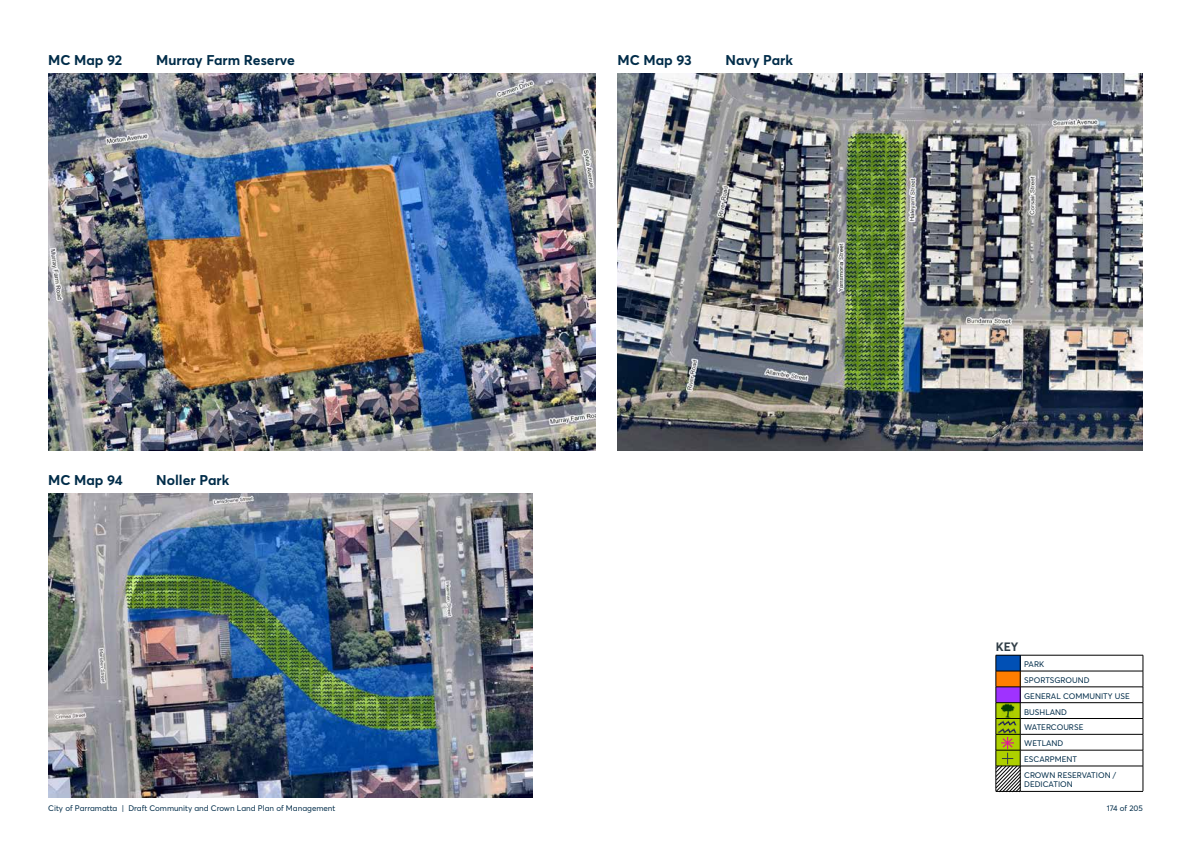
<style>
.page{position:relative;width:1191px;height:842px;background:#fff}
.page>*{position:absolute;margin:0;border:0;box-sizing:border-box;transform-origin:0 0}
.t1{font:700 14px "Parramatta";color:#002c49}
.t2{font:700 12px "Parramatta";color:#323f48}
.t3{font:8px/15.8px "Parramatta";color:#002c49}
</style>
<div class="page">
<img style="left:48px;top:493px;width:485px;height:304px">
<img style="left:617px;top:73px;width:525px;height:378px">
<img style="left:48px;top:73px;width:547px;height:378px">
<hr style="left:1020px;top:655px;width:123px;height:1px;background:#000">
<hr style="left:1020px;top:671px;width:123px;height:1px;background:#000">
<hr style="left:1020px;top:687px;width:123px;height:1px;background:#000">
<hr style="left:1020px;top:702px;width:123px;height:1px;background:#000">
<hr style="left:1020px;top:718px;width:123px;height:1px;background:#000">
<hr style="left:1020px;top:734px;width:123px;height:1px;background:#000">
<hr style="left:1020px;top:750px;width:123px;height:1px;background:#000">
<hr style="left:1020px;top:766px;width:123px;height:1px;background:#000">
<svg style="left:1142px;top:655px;width:1px;height:136px"></svg>
<hr style="left:1020px;top:791px;width:123px;height:1px;background:#000">
<svg style="left:995px;top:655px;width:26px;height:138px;background:#837d4d"></svg>
<h1 class="t1" style="left:48px;top:50px;width:76px">MC Map 92</h1>
<h1 class="t1" style="left:156px;top:50px;width:140px">Murray Farm Reserve</h1>
<h1 class="t1" style="left:48px;top:470px;width:76px">MC Map 94</h1>
<h1 class="t1" style="left:156px;top:470px;width:74px">Noller Park</h1>
<p class="t3" style="left:48px;top:800px;width:289px">City of Parramatta | Draft Community and Crown Land Plan of Management</p>
<h1 class="t1" style="left:617px;top:50px;width:76px">MC Map 93</h1>
<h1 class="t1" style="left:725px;top:50px;width:69px">Navy Park</h1>
<h2 class="t2" style="left:995px;top:638px;width:24px">KEY</h2>
<p class="t3" style="left:1024px;top:656px;width:107px">PARK<br>SPORTSGROUND<br>GENERAL COMMUNITY USE<br>BUSHLAND<br>WATERCOURSE<br>WETLAND<br>ESCARPMENT<br>CROWN RESERVATION /</p>
<p class="t3" style="left:1024px;top:776px;width:50px">DEDICATION</p>
<p class="t3" style="left:1106px;top:800px;width:38px">174 of 205</p>
</div>
